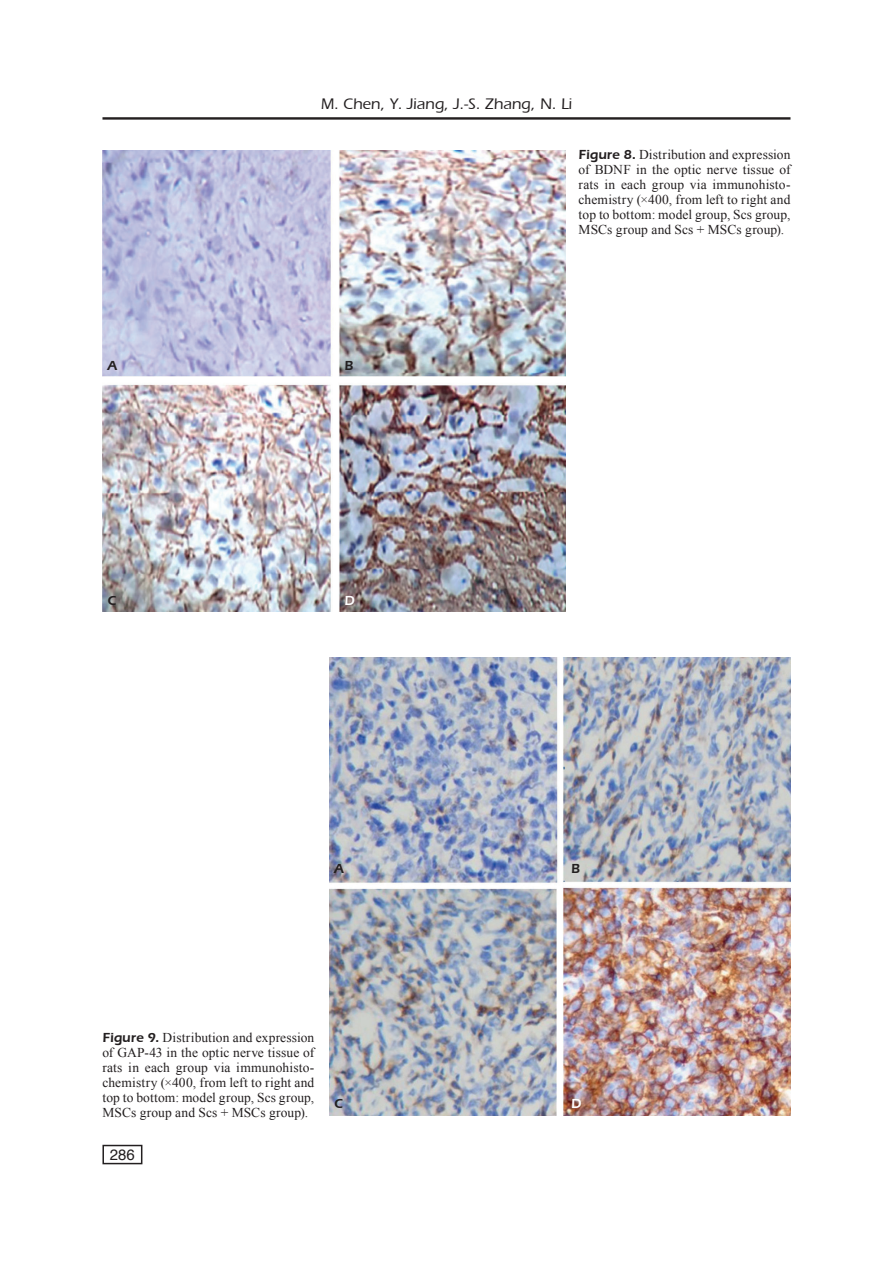
<style>
.page{position:relative;width:893px;height:1263px;background:#fff}
.page>*{position:absolute;margin:0;border:0;box-sizing:border-box;transform-origin:0 0}
.t1{font:500 15.75px "Eras";color:#231f20}
.t2{font:15px "Helvetica";color:#231f20}
.t3{font:13.5px/15px "Times New Roman";letter-spacing:.005em;color:#231f20;text-align:justify}
.t4{font:13.5px "Eras Demi";color:#231f20}
.t5{font:13.5px "Eras Demi";color:#fff}
.s1{font-family:"Eras Demi"}
</style>
<div class="page">
<hr style="left:102px;top:117px;width:688px;height:3px;background:#231f20">
<div style="left:102px;top:1145px;width:40px;height:19px;border:2px solid #231f20"></div>
<img style="left:102px;top:150px;width:463px;height:462px">
<img style="left:329px;top:657px;width:461px;height:459px">
<p class="t1" style="left:321px;top:95px;width:253px">M. Chen, Y. Jiang, J.-S. Zhang, N. Li</p>
<p class="t4" style="left:108px;top:357px;width:11px">A</p>
<p class="t4" style="left:108px;top:592px;width:10px">C</p>
<p class="t4" style="left:344px;top:357px;width:10px">B</p>
<p class="t5" style="left:344px;top:592px;width:12px">D</p>
<p class="t4" style="left:334px;top:861px;width:11px">A</p>
<p class="t3" style="left:102px;top:1029px;width:213px"><span class="s1">Figure 9.</span> Distribution and expression of GAP-43 in the optic nerve tissue of rats in each group via immunohisto&shy;chemistry (×400, from left to right and top to bottom: model group, Scs group, MSCs group and Scs + MSCs group).</p>
<p class="t2" style="left:110px;top:1143px;width:27px">286</p>
<p class="t4" style="left:334px;top:1096px;width:10px">C</p>
<p class="t3" style="left:579px;top:146px;width:213px"><span class="s1">Figure 8.</span> Distribution and expression of BDNF in the optic nerve tissue of rats in each group via immunohisto&shy;chemistry (×400, from left to right and top to bottom: model group, Scs group, MSCs group and Scs + MSCs group).</p>
<p class="t4" style="left:571px;top:861px;width:10px">B</p>
<p class="t5" style="left:571px;top:1096px;width:12px">D</p>
</div>
